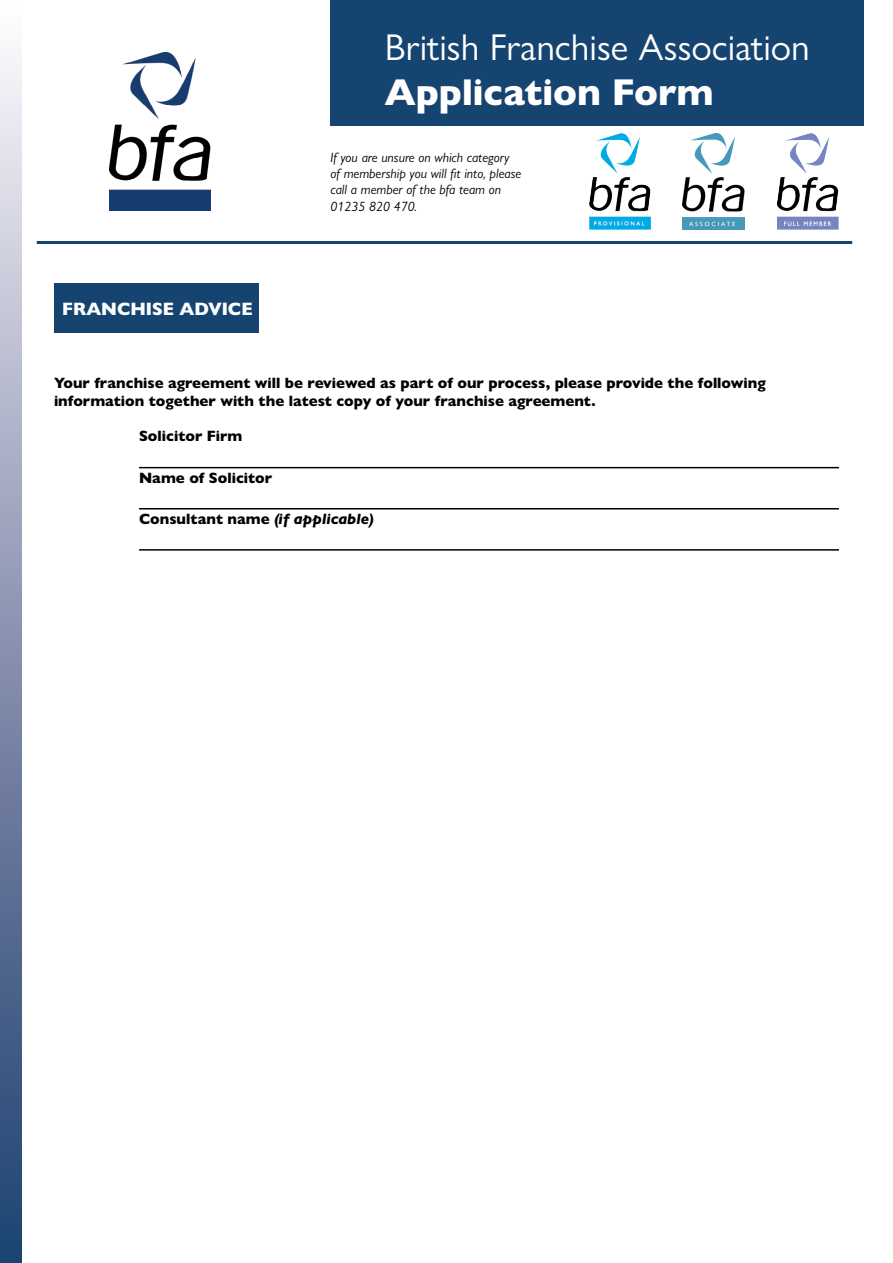
<style>
.page{position:relative;width:893px;height:1263px;background:#fff}
.page>*{position:absolute;margin:0;border:0;box-sizing:border-box;transform-origin:0 0}
.t1{font:37.5px "Gill Sans Nova";color:#fff}
.t2{font:800 37.5px "Gill Sans Nova";color:#fff}
.t3{font:800 18px "Gill Sans Nova";color:#fff}
.t4{font:800 15px/18px "Gill Sans Nova";color:#000}
.t5{font:italic 13.5px/16.2px "Gill Sans Nova";color:#000}
.s1{font-style:italic}
</style>
<div class="page">
<div style="left:330px;top:0;width:534px;height:126px;background:#154471"></div>
<hr style="left:37px;top:241px;width:815px;height:3px;background:#154471">
<div style="left:54px;top:284px;width:205px;height:49px;background:#154471"></div>
<div style="left:0;top:0;width:22px;height:1263px;background:linear-gradient(to bottom,#fef7fc,#1a3a6c)"></div>
<hr style="left:139px;top:467px;width:700px;height:1px;background:#000">
<hr style="left:139px;top:508px;width:700px;height:1px;background:#000">
<hr style="left:139px;top:549px;width:700px;height:2px;background:#000">
<img style="left:589px;top:133px;width:62px;height:97px">
<img style="left:683px;top:133px;width:62px;height:97px">
<img style="left:777px;top:133px;width:62px;height:97px">
<img style="left:109px;top:52px;width:102px;height:158px">
<h1 class="t1" style="left:385px;top:25px;width:426px">British Franchise Association</h1>
<h1 class="t2" style="left:385px;top:69px;width:330px">Application Form</h1>
<p class="t3" style="left:62px;top:298px;width:192px">FRANCHISE ADVICE</p>
<p class="t5" style="left:330px;top:149px;width:192px">If you are unsure on which category of membership you will fit into, please call a member of the bfa team on<br>01235 820 470.</p>
<p class="t4" style="left:54px;top:374px;width:713px">Your franchise agreement will be reviewed as part of our process, please provide the following information together with the latest copy of your franchise agreement.</p>
<p class="t4" style="left:139px;top:427px;width:105px">Solicitor Firm</p>
<p class="t4" style="left:139px;top:468px;width:135px">Name of Solicitor</p>
<p class="t4" style="left:139px;top:509px;width:236px">Consultant name <span class="s1">(if applicable)</span></p>
</div>
